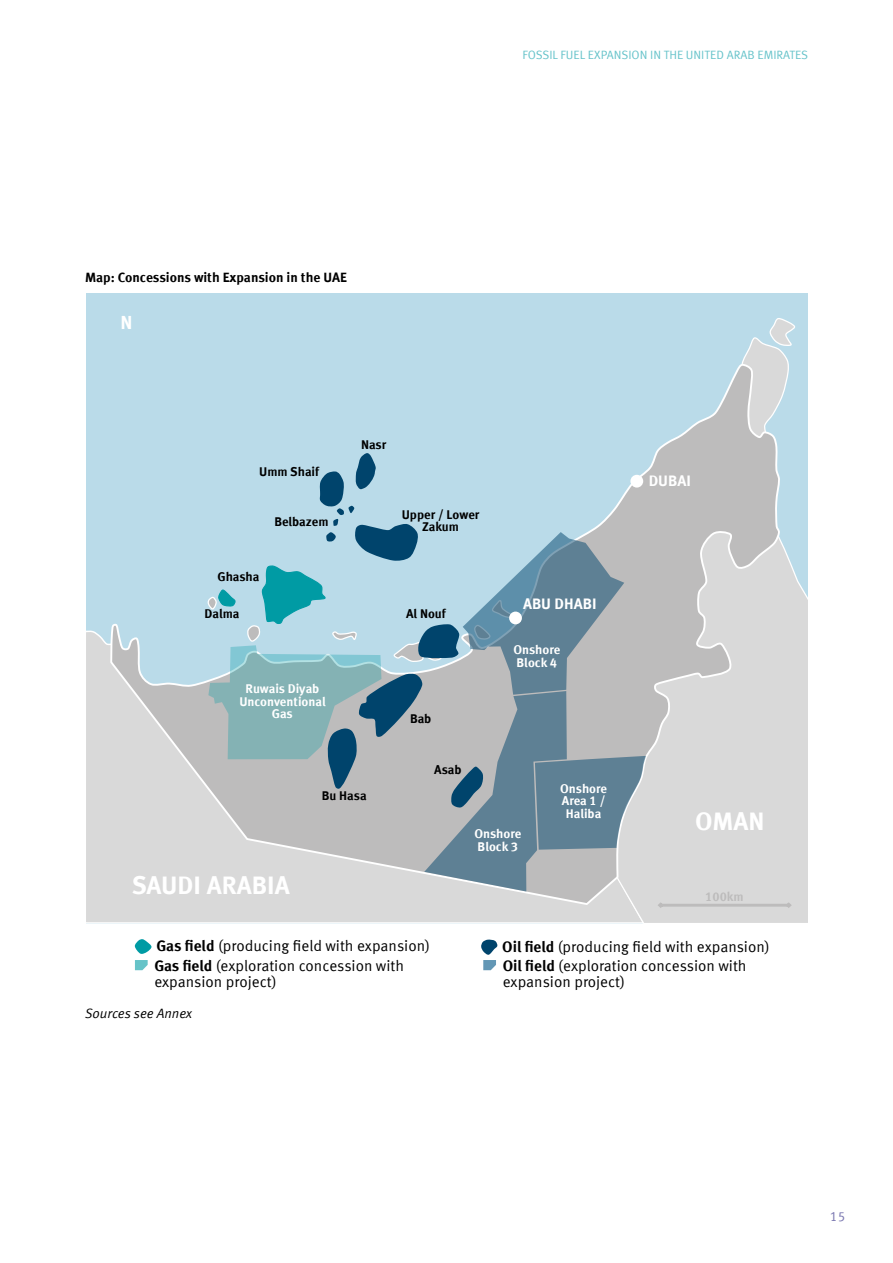
<style>
.page{position:relative;width:893px;height:1263px;background:#fff}
.page>*{position:absolute;margin:0;border:0;box-sizing:border-box;transform-origin:0 0}
.t1{font:700 25.35px "Meta Offc";color:#fff}
.t2{font:700 19.05px "Meta Offc";color:#fff}
.t3{font:15.15px/20.4px "Meta Offc Norm";color:#000}
.t4{font:700 15.15px "Meta Offc";color:#fff}
.t5{font:700 13.5px "Meta Offc";color:#000}
.t6{font:13.5px "Meta Offc Norm Ita";color:#000}
.t7{font:13.5px "Meta Offc Norm";color:#7b78b1}
.t8{font:700 12.75px/12.8px "Meta Offc";color:#fff}
.t9{font:700 12.75px/12.8px "Meta Offc";color:#000;text-align:center}
.t10{font:700 12.75px "Meta Offc";color:#bdbcbc}
.t11{font:12px "Meta Offc Norm";color:#64c2c9}
.s1{font-family:"Meta Offc";font-weight:700}
</style>
<div class="page">
<div style="left:86px;top:294px;width:722px;height:630px;background:#badbe9"></div>
<svg style="left:86px;top:630px;width:497px;height:294px;background:#dadadb"></svg>
<svg style="left:742px;top:318px;width:53px;height:82px"></svg>
<svg style="left:583px;top:541px;width:225px;height:383px;background:#d8dada"></svg>
<svg style="left:109px;top:363px;width:672px;height:543px"></svg>
<svg style="left:207px;top:453px;width:439px;height:438px"></svg>
<svg style="left:135px;top:939px;width:17px;height:15px"></svg>
<svg style="left:481px;top:939px;width:16px;height:31px"></svg>
<svg style="left:135px;top:960px;width:13px;height:10px"></svg>
<svg style="left:657px;top:902px;width:135px;height:6px"></svg>
<div style="left:630px;top:475px;width:13px;height:13px;background:#fff;border-radius:50%"></div>
<div style="left:509px;top:612px;width:13px;height:12px;background:#fff;border-radius:50%"></div>
<p class="t11" style="left:522px;top:47px;width:287px">FOSSIL FUEL EXPANSION IN THE UNITED ARAB EMIRATES</p>
<p class="t5" style="left:85px;top:269px;width:263px">Map: Concessions with Expansion in the UAE</p>
<p class="t2" style="left:120px;top:311px;width:14px">N</p>
<p class="t9" style="left:259px;top:465px;width:62px">Umm Shaif</p>
<p class="t9" style="left:361px;top:439px;width:27px">Nasr</p>
<p class="t9" style="left:217px;top:570px;width:43px">Ghasha</p>
<p class="t9" style="left:205px;top:607px;width:36px">Dalma</p>
<p class="t9" style="left:274px;top:515px;width:56px">Belbazem</p>
<p class="t9" style="left:402px;top:508px;width:79px">Upper / Lower<br>Zakum</p>
<p class="t9" style="left:406px;top:607px;width:41px">Al Nouf</p>
<p class="t8" style="left:239px;top:682px;width:88px;text-align:center">Ruwais Diyab<br>Unconventional<br>Gas</p>
<p class="t9" style="left:322px;top:789px;width:46px">Bu Hasa</p>
<p class="t9" style="left:410px;top:712px;width:23px">Bab</p>
<p class="t9" style="left:434px;top:763px;width:29px">Asab</p>
<p class="t4" style="left:523px;top:595px;width:75px">ABU DHABI</p>
<p class="t8" style="left:513px;top:643px;width:48px">Onshore<br>Block 4</p>
<p class="t8" style="left:560px;top:782px;width:48px;text-align:center">Onshore<br>Area 1 /<br>Haliba</p>
<h1 class="t1" style="left:132px;top:870px;width:159px">SAUDI ARABIA</h1>
<p class="t8" style="left:474px;top:828px;width:48px">Onshore<br>Block 3</p>
<p class="t4" style="left:649px;top:472px;width:44px">DUBAI</p>
<h1 class="t1" style="left:695px;top:806px;width:71px">OMAN</h1>
<p class="t10" style="left:705px;top:889px;width:40px">100km</p>
<p class="t3" style="left:154px;top:936px;width:277px"><span class="s1">Gas field</span> (producing field with expansion)<br><span class="s1">Gas field</span> (exploration concession with</p>
<p class="t3" style="left:154px;top:971px;width:124px">expansion project)</p>
<p class="t6" style="left:85px;top:1005px;width:108px">Sources see Annex</p>
<p class="t3" style="left:502px;top:937px;width:269px"><span class="s1">Oil field</span> (producing field with expansion)</p>
<p class="t3" style="left:503px;top:959px;width:245px;line-height:15.1px"><span class="s1">Oil field</span> (exploration concession with expansion project)</p>
<p class="t7" style="left:830px;top:1208px;width:17px">15</p>
</div>
